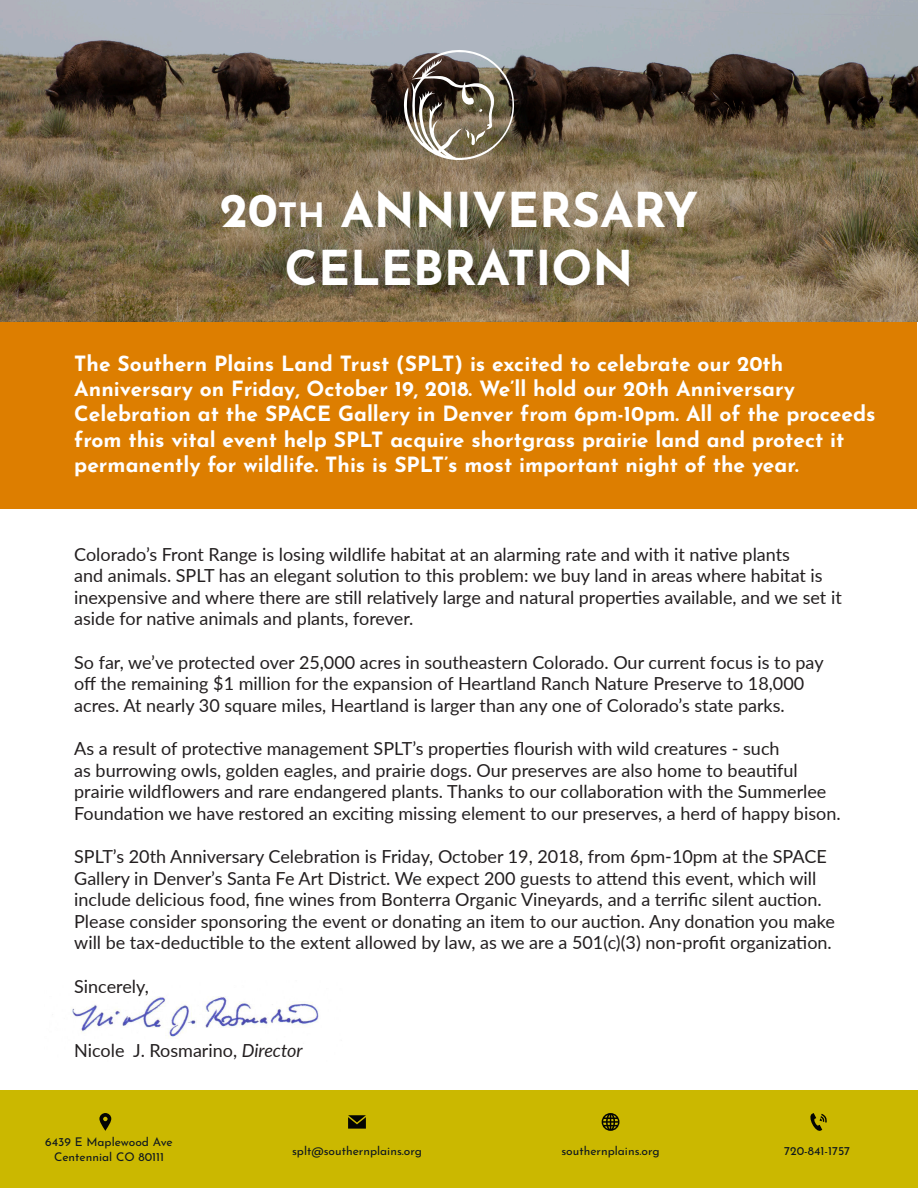
<style>
.page{position:relative;width:918px;height:1188px;background:#fff}
.page>*{position:absolute;margin:0;border:0;box-sizing:border-box;transform-origin:0 0}
.t1{font:700 48px "Josefin Sans";color:#fff}
.t2{font:700 21px/25.2px "Josefin Sans";color:#fff}
.t3{font:18px/21.6px "Lato";color:#231f20}
.t4{font:12px "Josefin Sans";color:#0e171f}
.s1{font-size:33.6px}
.s2{font-style:italic}
</style>
<div class="page">
<div style="left:1px;top:322px;width:916px;height:187px;background:#dd7e00"></div>
<img style="left:1px;top:1px;width:916px;height:321px">
<img style="left:71px;top:996px;width:248px;height:41px">
<svg style="left:404px;top:50px;width:112px;height:114px;background:#7d7365"></svg>
<div style="left:0;top:1090px;width:917px;height:98px;background:#cbb800"></div>
<svg style="left:99px;top:1113px;width:12px;height:18px"></svg>
<svg style="left:602px;top:1113px;width:17px;height:18px"></svg>
<svg style="left:348px;top:1115px;width:18px;height:14px"></svg>
<svg style="left:810px;top:1113px;width:17px;height:18px"></svg>
<p class="t1" style="left:220px;top:167px;width:480px">20<span class="s1">th</span> ANNIVERSARY</p>
<p class="t1" style="left:285px;top:225px;width:350px">CELEBRATION</p>
<p class="t2" style="left:74px;top:348px;width:803px">The Southern Plains Land Trust (SPLT) is excited to celebrate our 20th Anniversary on Friday, October 19, 2018. We’ll hold our 20th Anniversary Celebration at the SPACE Gallery in Denver from 6pm-10pm. All of the proceeds from this vital event help SPLT acquire shortgrass prairie land and protect it permanently for wildlife. This is SPLT’s most important night of the year.</p>
<p class="t3" style="left:74px;top:542px;width:769px">Colorado’s Front Range is losing wildlife habitat at an alarming rate and with it native plants<br>and animals. SPLT has an elegant solution to this problem: we buy land in areas where habitat is inexpensive and where there are still relatively large and natural properties available, and we set it aside for native animals and plants, forever.</p>
<p class="t3" style="left:74px;top:650px;width:751px">So far, we’ve protected over 25,000 acres in southeastern Colorado. Our current focus is to pay off the remaining $1 million for the expansion of Heartland Ranch Nature Preserve to 18,000 acres. At nearly 30 square miles, Heartland is larger than any one of Colorado’s state parks.</p>
<p class="t3" style="left:74px;top:737px;width:768px">As a result of protective management SPLT’s properties flourish with wild creatures - such<br>as burrowing owls, golden eagles, and prairie dogs. Our preserves are also home to beautiful prairie wildflowers and rare endangered plants. Thanks to our collaboration with the Summerlee Foundation we have restored an exciting missing element to our preserves, a herd of happy bison.</p>
<p class="t3" style="left:74px;top:845px;width:762px">SPLT’s 20th Anniversary Celebration is Friday, October 19, 2018, from 6pm-10pm at the SPACE Gallery in Denver’s Santa Fe Art District. We expect 200 guests to attend this event, which will include delicious food, fine wines from Bonterra Organic Vineyards, and a terrific silent auction.<br>Please consider sponsoring the event or donating an item to our auction. Any donation you make will be tax-deductible to the extent allowed by law, as we are a 501(c)(3) non-profit organization.</p>
<p class="t3" style="left:74px;top:974px;width:76px">Sincerely,</p>
<p class="t3" style="left:74px;top:1039px;width:230px">Nicole J. Rosmarino, <span class="s2">Director</span></p>
<p class="t4" style="left:45px;top:1132px;width:129px">6439 E Maplewood Ave</p>
<p class="t4" style="left:54px;top:1147px;width:112px">Centennial CO 80111</p>
<p class="t4" style="left:292px;top:1141px;width:131px">splt@southernplains.org</p>
<p class="t4" style="left:561px;top:1141px;width:100px">southernplains.org</p>
<p class="t4" style="left:784px;top:1141px;width:67px">720-841-1757</p>
</div>
